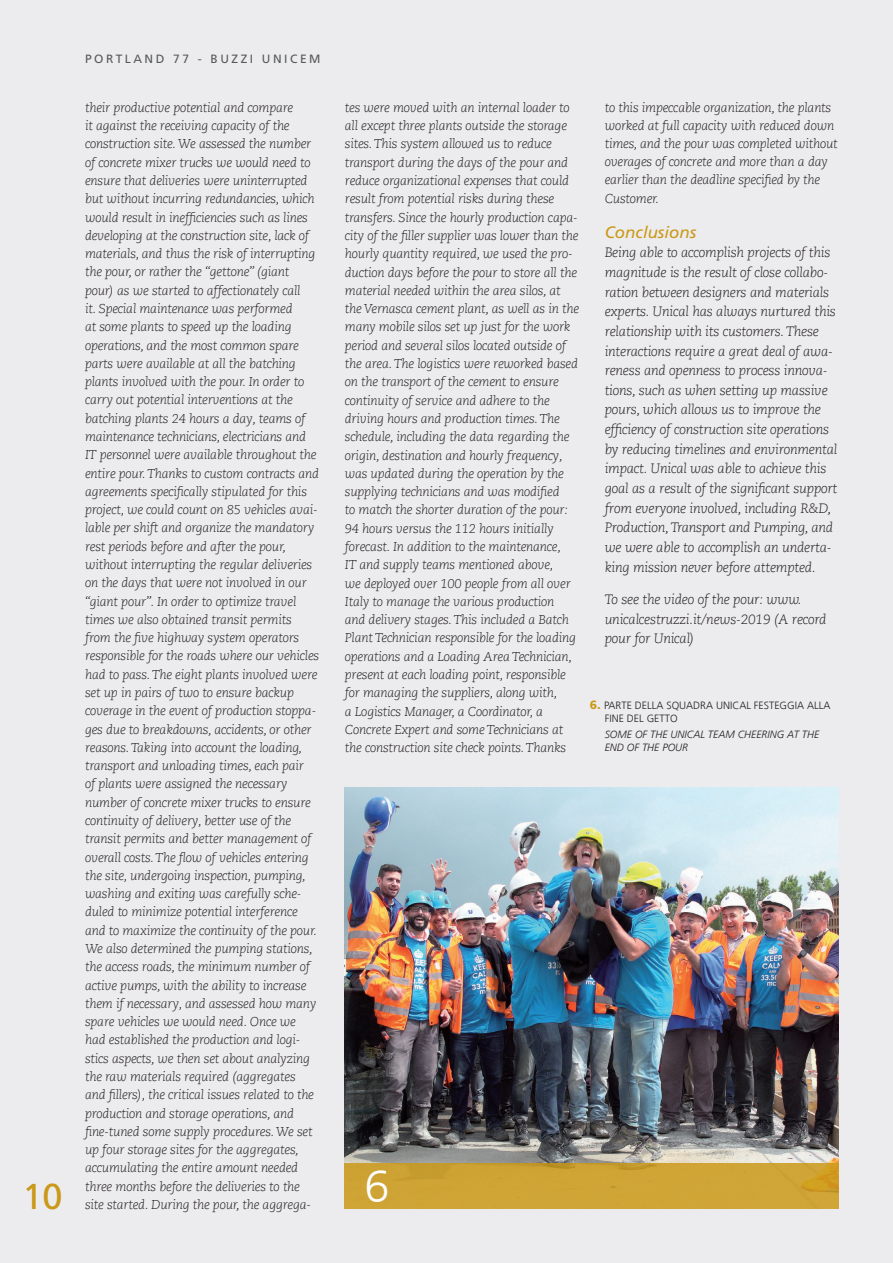
<style>
.page{position:relative;width:893px;height:1263px;background:#ececee}
.page>*{position:absolute;margin:0;border:0;box-sizing:border-box;transform-origin:0 0}
.t1{font:300 45px "Frutiger LT Com";color:#fff}
.t2{font:36px "Frutiger LT Com";color:#cb9919}
.Titolo_Sezione_Artic{font:italic 16.5px "Frutiger LT Com";color:#cb9919}
.Testo_corrente_ING{font:italic 300 13.5px/19.6px "Caecilia Com 46";letter-spacing:-.02em;color:#231f20}
.Testo_corrente_ING-2{font:italic 300 12.75px/18.3px "Caecilia Com 46";letter-spacing:-.02em;color:#231f20}
.Normale{font:12px "Frutiger LT Com";letter-spacing:.21em;color:#57585a}
.t3{font:300 10.5px/13.5px "Frutiger LT Com";color:#231f20}
.t4{font:italic 300 10.5px/13.5px "Frutiger LT Com";color:#231f20}
.s1{font-weight:900;font-size:12px;color:#cb9919}
</style>
<div class="page">
<img style="left:345px;top:787px;width:494px;height:376px">
<div style="left:345px;top:1163px;width:494px;height:46px;background:#d0a536"></div>
<p class="t2" style="left:23px;top:1174px;width:42px">10</p>
<p class="Normale" style="left:85px;top:51px;width:237px">PORTLAND 77 - BUZZI UNICEM</p>
<p class="Testo_corrente_ING-2" style="left:85px;top:98px;width:236px">their productive potential and compare<br>it against the receiving capacity of the construction site. We assessed the number of concrete mixer trucks we would need to ensure that deliveries were uninterrupted but without incurring redundancies, which would result in inefficiencies such as lines developing at the construction site, lack of materials, and thus the risk of interrupting the pour, or rather the “gettone” (giant pour) as we started to affectionately call<br>it. Special maintenance was performed<br>at some plants to speed up the loading operations, and the most common spare parts were available at all the batching plants involved with the pour. In order to carry out potential interventions at the batching plants 24 hours a day, teams of maintenance technicians, electricians and IT personnel were available throughout the entire pour. Thanks to custom contracts and agreements specifically stipulated for this project, we could count on 85 vehicles avai&shy;lable per shift and organize the mandatory rest periods before and after the pour, without interrupting the regular deliveries on the days that were not involved in our “giant pour”. In order to optimize travel times we also obtained transit permits from the five highway system operators responsible for the roads where our vehicles had to pass. The eight plants involved were set up in pairs of two to ensure backup coverage in the event of production stoppa&shy;ges due to breakdowns, accidents, or other reasons. Taking into account the loading, transport and unloading times, each pair<br>of plants were assigned the necessary number of concrete mixer trucks to ensure continuity of delivery, better use of the transit permits and better management of overall costs. The flow of vehicles entering the site, undergoing inspection, pumping, washing and exiting was carefully sche&shy;duled to minimize potential interference and to maximize the continuity of the pour.<br>We also determined the pumping stations, the access roads, the minimum number of active pumps, with the ability to increase them if necessary, and assessed how many spare vehicles we would need. Once we had established the production and logi&shy;stics aspects, we then set about analyzing the raw materials required (aggregates and fillers), the critical issues related to the production and storage operations, and fine-tuned some supply procedures. We set up four storage sites for the aggregates, accumulating the entire amount needed three months before the deliveries to the site started. During the pour, the aggrega-</p>
<p class="Testo_corrente_ING-2" style="left:345px;top:98px;width:236px">tes were moved with an internal loader to all except three plants outside the storage sites. This system allowed us to reduce transport during the days of the pour and reduce organizational expenses that could result from potential risks during these transfers. Since the hourly production capa&shy;city of the filler supplier was lower than the hourly quantity required, we used the pro&shy;duction days before the pour to store all the material needed within the area silos, at the Vernasca cement plant, as well as in the many mobile silos set up just for the work period and several silos located outside of the area. The logistics were reworked based on the transport of the cement to ensure continuity of service and adhere to the driving hours and production times. The schedule, including the data regarding the origin, destination and hourly frequency, was updated during the operation by the supplying technicians and was modified<br>to match the shorter duration of the pour:<br>94 hours versus the 112 hours initially forecast. In addition to the maintenance,<br>IT and supply teams mentioned above,<br>we deployed over 100 people from all over Italy to manage the various production<br>and delivery stages. This included a Batch Plant Technician responsible for the loading operations and a Loading Area Technician, present at each loading point, responsible for managing the suppliers, along with,<br>a Logistics Manager, a Coordinator, a Concrete Expert and some Technicians at the construction site check points. Thanks</p>
<p class="Testo_corrente_ING-2" style="left:605px;top:98px;width:235px">to this impeccable organization, the plants worked at full capacity with reduced down times, and the pour was completed without overages of concrete and more than a day earlier than the deadline specified by the Customer.</p>
<p class="Titolo_Sezione_Artic" style="left:605px;top:222px;width:93px">Conclusions</p>
<p class="Testo_corrente_ING" style="left:605px;top:243px;width:234px">Being able to accomplish projects of this magnitude is the result of close collabo&shy;ration between designers and materials experts. Unical has always nurtured this relationship with its customers. These interactions require a great deal of awa&shy;reness and openness to process innova&shy;tions, such as when setting up massive pours, which allows us to improve the efficiency of construction site operations by reducing timelines and environmental impact. Unical was able to achieve this goal as a result of the significant support from everyone involved, including R&amp;D, Production, Transport and Pumping, and we were able to accomplish an underta&shy;king mission never before attempted.</p>
<p class="Testo_corrente_ING" style="left:605px;top:589px;width:223px">To see the video of the pour: www. unicalcestruzzi.it/news-2019 (A record pour for Unical)</p>
<p class="t3" style="left:605px;top:698px;width:227px;text-indent:-15px"><span class="s1">6.</span> PARTE DELLA SQUADRA UNICAL FESTEGGIA ALLA<br>FINE DEL GETTO</p>
<p class="t4" style="left:605px;top:727px;width:216px">SOME OF THE UNICAL TEAM CHEERING AT THE<br>END OF THE POUR</p>
<p class="t1" style="left:365px;top:1159px;width:27px">6</p>
</div>
